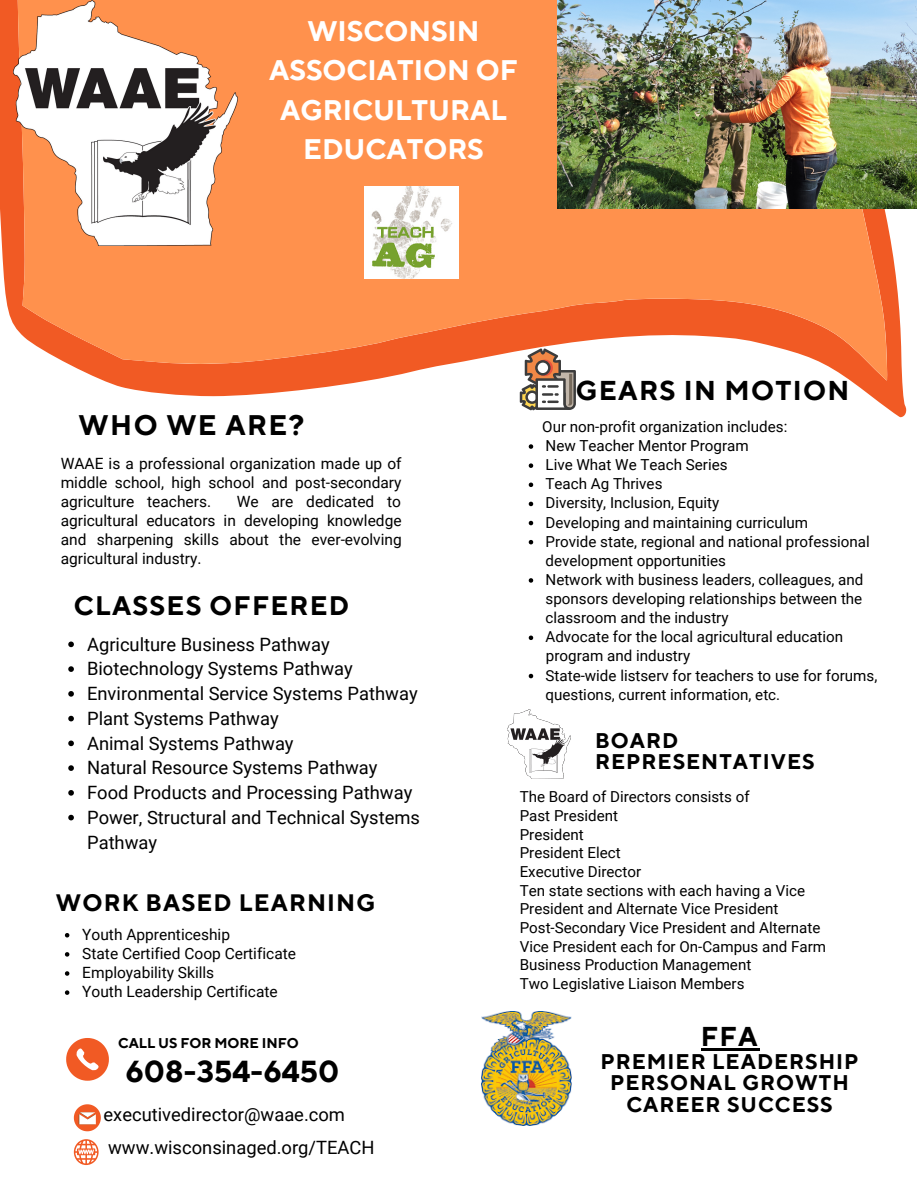
<style>
.page{position:relative;width:918px;height:1188px;background:#fff}
.page>*{position:absolute;margin:0;border:0;box-sizing:border-box;transform-origin:0 0}
.t1{font:700 30.3px "TT Norms Pro";color:#000}
.t2{font:700 28.2px/39.3px "TT Norms Pro";color:#fff;text-align:center}
.t3{font:700 28.2px "TT Norms Pro";letter-spacing:.05em;color:#000}
.t4{font:700 27.15px "TT Norms Pro";letter-spacing:.05em;color:#000}
.t5{font:700 26.7px "TT Norms Pro";letter-spacing:.05em;color:#000}
.t6{font:700 23.7px "TT Norms Pro";letter-spacing:.05em;color:#000}
.t7{font:700 21.15px/21.3px "TT Norms Pro";letter-spacing:.05em;color:#000;text-align:center}
.t8{font:18.3px/24.8px "Roboto";color:#000}
.t9{font:15.45px/19.2px "Roboto";color:#000;text-align:justify}
.t10{font:15.15px/19.2px "Roboto";color:#000}
.t11{font:700 14.1px "TT Norms Pro";color:#000}
</style>
<div class="page">
<svg style="left:0;top:0;width:907px;height:417px"></svg>
<svg style="left:14px;top:0;width:903px;height:380px;background:#fc9257"></svg>
<svg style="left:66px;top:1038px;width:43px;height:43px"></svg>
<svg style="left:74px;top:1104px;width:27px;height:27px"></svg>
<svg style="left:74px;top:1139px;width:25px;height:26px"></svg>
<svg style="left:520px;top:348px;width:56px;height:62px"></svg>
<img style="left:14px;top:0;width:223px;height:245px">
<img style="left:364px;top:186px;width:95px;height:93px">
<img style="left:558px;top:0;width:358px;height:208px">
<img style="left:508px;top:709px;width:63px;height:69px">
<hr style="left:701px;top:1049px;width:58px;height:2px;background:#000">
<img style="left:481px;top:1012px;width:90px;height:113px">
<svg style="left:529px;top:444px;width:4px;height:5px"></svg>
<svg style="left:529px;top:463px;width:4px;height:5px"></svg>
<svg style="left:529px;top:483px;width:4px;height:4px"></svg>
<svg style="left:529px;top:502px;width:4px;height:4px"></svg>
<svg style="left:529px;top:521px;width:4px;height:4px"></svg>
<svg style="left:529px;top:540px;width:4px;height:4px"></svg>
<svg style="left:529px;top:578px;width:4px;height:5px"></svg>
<svg style="left:529px;top:636px;width:4px;height:4px"></svg>
<svg style="left:529px;top:674px;width:4px;height:4px"></svg>
<svg style="left:65px;top:933px;width:4px;height:5px"></svg>
<svg style="left:65px;top:952px;width:4px;height:5px"></svg>
<svg style="left:65px;top:971px;width:4px;height:5px"></svg>
<svg style="left:65px;top:990px;width:4px;height:5px"></svg>
<svg style="left:68px;top:642px;width:6px;height:5px"></svg>
<svg style="left:68px;top:666px;width:6px;height:6px"></svg>
<svg style="left:68px;top:691px;width:6px;height:6px"></svg>
<svg style="left:68px;top:716px;width:6px;height:5px"></svg>
<svg style="left:68px;top:741px;width:6px;height:5px"></svg>
<svg style="left:68px;top:765px;width:6px;height:6px"></svg>
<svg style="left:68px;top:790px;width:6px;height:6px"></svg>
<svg style="left:68px;top:815px;width:6px;height:5px"></svg>
<h2 class="t2" style="left:269px;top:12px;width:250px">WISCONSIN<br>ASSOCIATION OF<br>AGRICULTURAL<br>EDUCATORS</h2>
<h2 class="t3" style="left:79px;top:409px;width:227px">WHO WE ARE?</h2>
<h3 class="t4" style="left:576px;top:374px;width:275px">GEARS IN MOTION</h3>
<p class="t10" style="left:542px;top:417px;width:247px">Our non-profit organization includes:</p>
<p class="t9" style="left:61px;top:454px;width:342px">WAAE is a professional organization made up of middle school, high school and post-secondary agriculture teachers.</p>
<p class="t9" style="left:61px;top:492px;width:343px;text-indent:176px">We are dedicated to agricultural educators in developing knowledge and sharpening skills about the ever-evolving agricultural industry.</p>
<h3 class="t5" style="left:74px;top:590px;width:277px">CLASSES OFFERED</h3>
<p class="t8" style="left:87px;top:632px;width:334px">Agriculture Business Pathway<br>Biotechnology Systems Pathway<br>Environmental Service Systems Pathway<br>Plant Systems Pathway<br>Animal Systems Pathway<br>Natural Resource Systems Pathway<br>Food Products and Processing Pathway<br>Power, Structural and Technical Systems<br>Pathway</p>
<h3 class="t6" style="left:56px;top:889px;width:321px">WORK BASED LEARNING</h3>
<p class="t9" style="left:82px;top:925px;width:215px;text-align:left">Youth Apprenticeship<br>State Certified Coop Certificate<br>Employability Skills<br>Youth Leadership Certificate</p>
<p class="t11" style="left:118px;top:1035px;width:182px">CALL US FOR MORE INFO</p>
<h1 class="t1" style="left:125px;top:1053px;width:215px">608-354-6450</h1>
<p class="t8" style="left:104px;top:1102px;width:243px">executivedirector@waae.com</p>
<p class="t8" style="left:108px;top:1135px;width:268px">www.wisconsinaged.org/TEACH</p>
<p class="t10" style="left:546px;top:436px;width:326px">New Teacher Mentor Program<br>Live What We Teach Series<br>Teach Ag Thrives<br>Diversity, Inclusion, Equity<br>Developing and maintaining curriculum<br>Provide state, regional and national professional development opportunities<br>Network with business leaders, colleagues, and sponsors developing relationships between the classroom and the industry<br>Advocate for the local agricultural education</p>
<p class="t10" style="left:546px;top:666px;width:333px">State-wide listserv for teachers to use for forums, questions, current information, etc.</p>
<p class="t10" style="left:546px;top:647px;width:146px">program and industry</p>
<h3 class="t7" style="left:595px;top:731px;width:221px;text-align:left">BOARD<br>REPRESENTATIVES</h3>
<p class="t10" style="left:520px;top:788px;width:308px;line-height:18.6px">The Board of Directors consists of<br>Past President<br>President<br>President Elect<br>Executive Director<br>Ten state sections with each having a Vice<br>President and Alternate Vice President<br>Post-Secondary Vice President and Alternate<br>Vice President each for On-Campus and Farm<br>Business Production Management<br>Two Legislative Liaison Members</p>
<h3 class="t4" style="left:701px;top:1020px;width:59px">FFA</h3>
<h3 class="t7" style="left:600px;top:1052px;width:260px">PREMIER LEADERSHIP<br>PERSONAL GROWTH<br>CAREER SUCCESS</h3>
</div>
